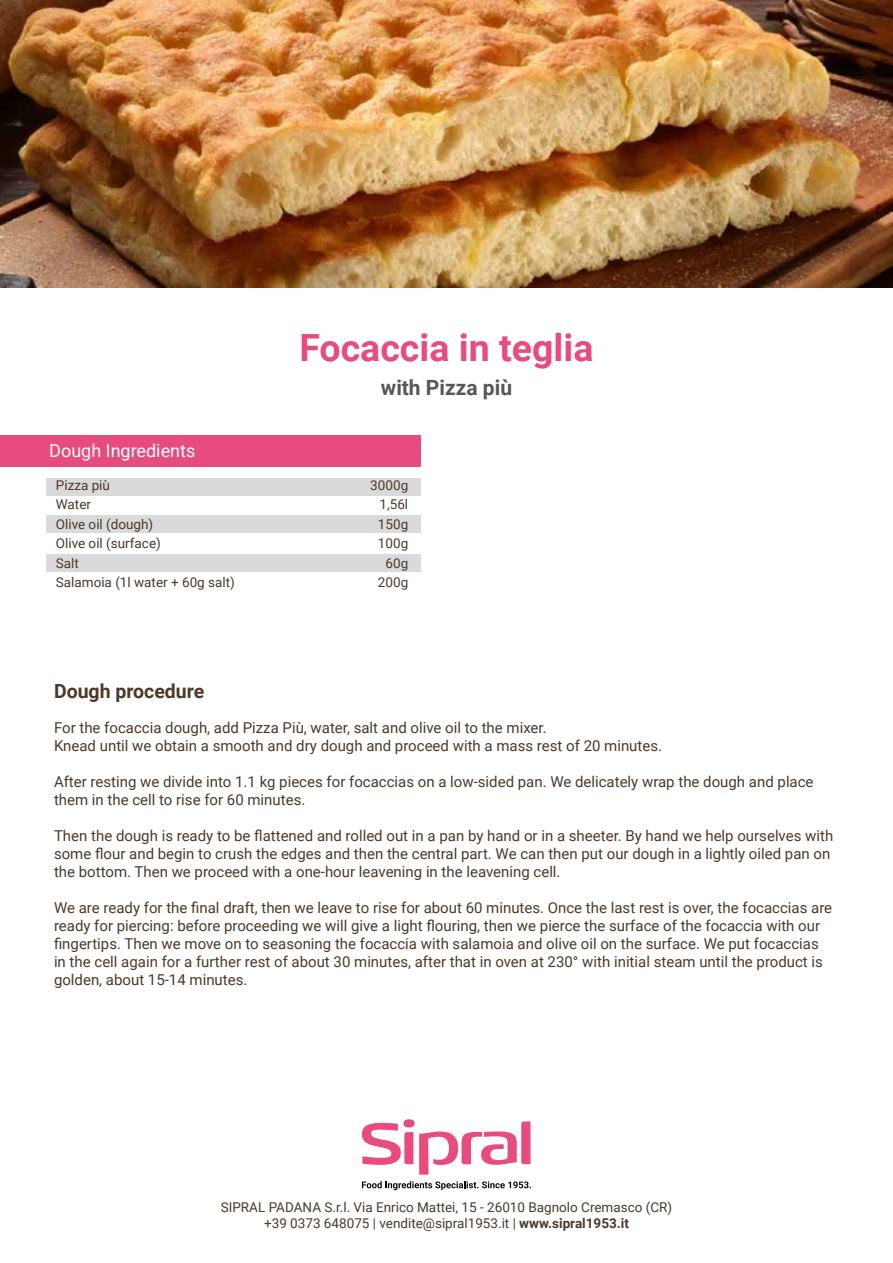
<style>
.page{position:relative;width:893px;height:1263px;background:#fff}
.page>*{position:absolute;margin:0;border:0;box-sizing:border-box;transform-origin:0 0}
.t1{font:700 37.5px "Roboto";color:#e84b7e}
.t2{font:700 21px "Roboto";color:#575756}
.t3{font:700 19.5px "Roboto";color:#4c3929}
.t4{font:18px "Roboto";color:#fff}
.t5{font:15px/18px "Roboto";color:#4c3929}
.t6{font:13.5px/19.5px "Roboto";color:#4c3929}
.s1{font-weight:700}
</style>
<div class="page">
<img style="left:0;top:0;width:893px;height:287px">
<div style="left:47px;top:554px;width:374px;height:18px;background:#dadada"></div>
<div style="left:47px;top:478px;width:374px;height:18px;background:#dadada"></div>
<div style="left:47px;top:515px;width:374px;height:18px;background:#dadada"></div>
<div style="left:0;top:435px;width:421px;height:32px;background:#e84b7e"></div>
<svg style="left:362px;top:1122px;width:51px;height:43px"></svg>
<div style="left:403px;top:1119px;width:12px;height:8px;background:#e84b7e;border-radius:50%"></div>
<svg style="left:419px;top:1121px;width:111px;height:54px"></svg>
<svg style="left:362px;top:1181px;width:169px;height:9px"></svg>
<h1 class="t1" style="left:299px;top:321px;width:296px">Focaccia in teglia</h1>
<h2 class="t2" style="left:381px;top:373px;width:133px">with Pizza più</h2>
<p class="t4" style="left:49px;top:438px;width:148px">Dough Ingredients</p>
<p class="t6" style="left:56px;top:475px;width:181px">Pizza più<br>Water<br>Olive oil (dough)<br>Olive oil (surface)<br>Salt<br>Salamoia (1l water + 60g salt)</p>
<p class="t6" style="left:370px;top:475px;width:39px;text-align:right">3000g<br>1,56l<br>150g<br>100g<br>60g<br>200g</p>
<h3 class="t3" style="left:54px;top:677px;width:152px">Dough procedure</h3>
<p class="t5" style="left:54px;top:718px;width:610px">For the focaccia dough, add Pizza Più, water, salt and olive oil to the mixer.<br>Knead until we obtain a smooth and dry dough and proceed with a mass rest of 20 minutes.</p>
<p class="t5" style="left:54px;top:772px;width:761px">After resting we divide into 1.1 kg pieces for focaccias on a low-sided pan. We delicately wrap the dough and place them in the cell to rise for 60 minutes.</p>
<p class="t5" style="left:54px;top:826px;width:781px">Then the dough is ready to be flattened and rolled out in a pan by hand or in a sheeter. By hand we help ourselves with some flour and begin to crush the edges and then the central part. We can then put our dough in a lightly oiled pan on the bottom. Then we proceed with a one-hour leavening in the leavening cell.</p>
<p class="t5" style="left:54px;top:898px;width:780px">We are ready for the final draft, then we leave to rise for about 60 minutes. Once the last rest is over, the focaccias are ready for piercing: before proceeding we will give a light flouring, then we pierce the surface of the focaccia with our fingertips. Then we move on to seasoning the focaccia with salamoia and olive oil on the surface. We put focaccias in the cell again for a further rest of about 30 minutes, after that in oven at 230° with initial steam until the product is golden, about 15-14 minutes.</p>
<p class="t6" style="left:221px;top:1198px;width:453px;line-height:16.2px;text-align:center">SIPRAL PADANA S.r.l. Via Enrico Mattei, 15 - 26010 Bagnolo Cremasco (CR) +39 0373 648075 | vendite@sipral1953.it | <span class="s1">www.sipral1953.it</span></p>
</div>
